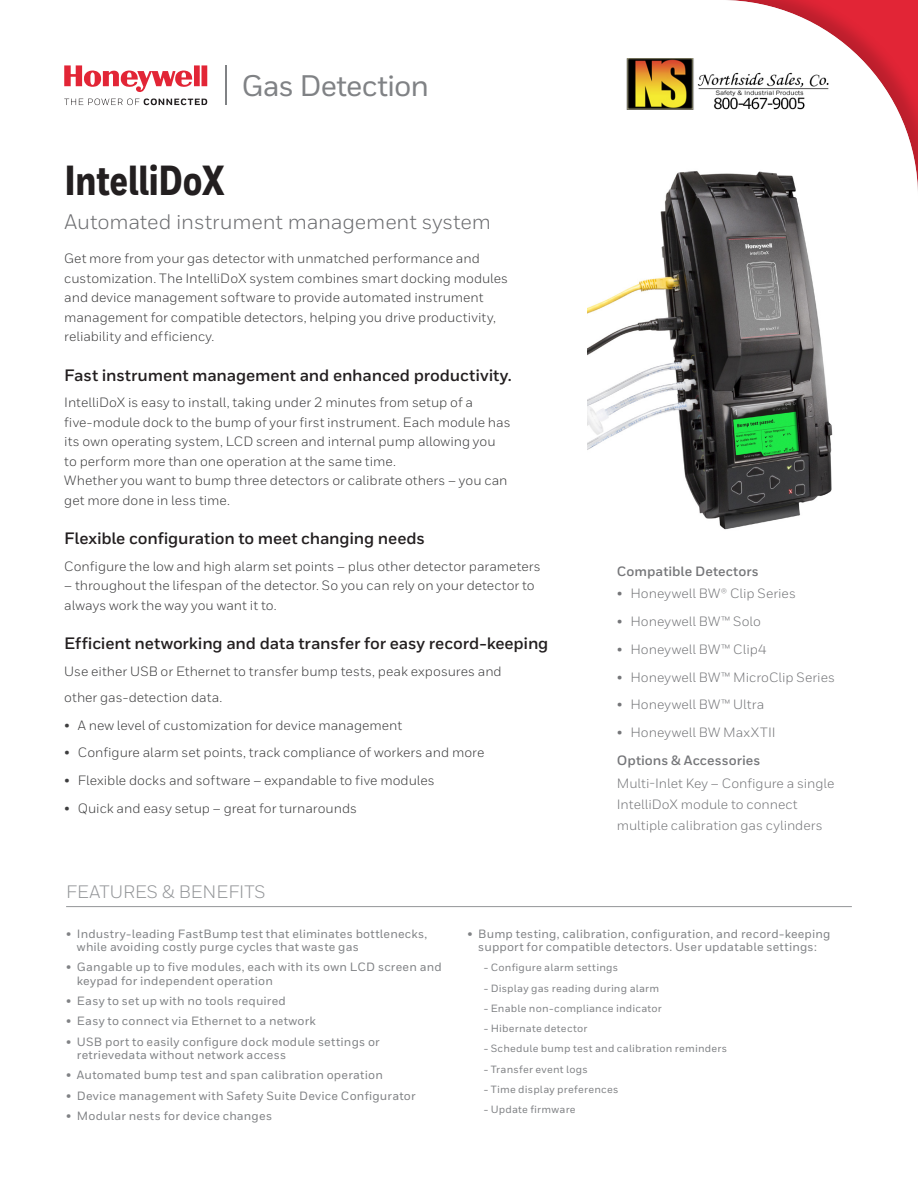
<style>
.page{position:relative;width:918px;height:1188px;background:#fff}
.page>*{position:absolute;margin:0;border:0;box-sizing:border-box;transform-origin:0 0}
.Cover_heading_1{font:800 42px "Honeywell Cond";letter-spacing:-.005em;color:#231f20}
.Connected_Logotype{font:500 29.7px "Honeywell Sans";letter-spacing:-.03em;color:#808285}
.Cover_heading_1-2{font:21px "Honeywell Sans";letter-spacing:-.005em;color:#6c6d70}
.HLS_Bold_Subs_underl{font:18px "Honeywell Sans";color:#939598}
.Heading_2__11_15{font:700 16.5px "Honeywell Sans";letter-spacing:-.01em;color:#231f20}
.Body__less_space{font:13.5px/19.5px "Honeywell Sans";color:#3e3e3f}
.Body__9_14_pt{font:13.5px/21px "Honeywell Sans";color:#757679}
.Body__Heading__9_14{font:700 13.5px "Honeywell Sans";color:#757679}
.t1{font:500 12px/13.5px "Honeywell Sans";letter-spacing:.015em;color:#808285}
.Datasheet__Sidebar_B{font:500 10.5px "Honeywell Sans";letter-spacing:.02em;color:#808285}
</style>
<div class="page">
<svg style="left:64px;top:65px;width:143px;height:27px"></svg>
<svg style="left:64px;top:98px;width:143px;height:7px"></svg>
<hr style="left:225px;top:65px;width:2px;height:40px;background:#808285">
<hr style="left:66px;top:906px;width:786px;height:1px;background:#939598">
<img style="left:588px;top:171px;width:245px;height:359px">
<img style="left:627px;top:59px;width:202px;height:51px">
<p class="Connected_Logotype" style="left:242px;top:68px;width:189px">Gas Detection</p>
<p class="Cover_heading_1" style="left:65px;top:155px;width:162px">IntelliDoX</p>
<p class="Cover_heading_1-2" style="left:65px;top:209px;width:428px">Automated instrument management system</p>
<p class="Body__less_space" style="left:64px;top:249px;width:445px">Get more from your gas detector with unmatched performance and customization. The IntelliDoX system combines smart docking modules and device management software to provide automated instrument management for compatible detectors, helping you drive productivity, reliability and efficiency.</p>
<p class="Heading_2__11_15" style="left:64px;top:365px;width:449px">Fast instrument management and enhanced productivity.</p>
<p class="Body__less_space" style="left:64px;top:393px;width:448px">IntelliDoX is easy to install, taking under 2 minutes from setup of a five‑module dock to the bump of your first instrument. Each module has its own operating system, LCD screen and internal pump allowing you to perform more than one operation at the same time.<br>Whether you want to bump three detectors or calibrate others – you can get more done in less time.</p>
<p class="Heading_2__11_15" style="left:64px;top:529px;width:362px">Flexible configuration to meet changing needs</p>
<p class="Body__less_space" style="left:64px;top:556px;width:478px">Configure the low and high alarm set points – plus other detector parameters</p>
<p class="Body__less_space" style="left:64px;top:576px;width:472px">– throughout the lifespan of the detector. So you can rely on your detector to always work the way you want it to.</p>
<p class="Heading_2__11_15" style="left:64px;top:634px;width:486px">Efficient networking and data transfer for easy record‑keeping</p>
<p class="Body__less_space" style="left:64px;top:661px;width:439px">Use either USB or Ethernet to transfer bump tests, peak exposures and</p>
<p class="Body__less_space" style="left:64px;top:688px;width:160px">other gas-detection data.</p>
<p class="Body__less_space" style="left:64px;top:715px;width:340px">• A new level of customization for device management</p>
<p class="Body__less_space" style="left:64px;top:743px;width:422px">• Configure alarm set points, track compliance of workers and more</p>
<p class="Body__less_space" style="left:64px;top:771px;width:372px">• Flexible docks and software – expandable to five modules</p>
<p class="Body__less_space" style="left:64px;top:799px;width:294px">• Quick and easy setup – great for turnarounds</p>
<p class="HLS_Bold_Subs_underl" style="left:66px;top:881px;width:201px">FEATURES &amp; BENEFITS</p>
<p class="Body__Heading__9_14" style="left:617px;top:563px;width:143px">Compatible Detectors</p>
<p class="Body__9_14_pt" style="left:617px;top:583px;width:181px">• Honeywell BW® Clip Series</p>
<p class="Body__9_14_pt" style="left:617px;top:611px;width:146px">• Honeywell BW™ Solo</p>
<p class="Body__9_14_pt" style="left:617px;top:639px;width:151px">• Honeywell BW™ Clip4</p>
<p class="Body__9_14_pt" style="left:617px;top:666px;width:220px">• Honeywell BW™ MicroClip Series</p>
<p class="Body__9_14_pt" style="left:617px;top:694px;width:149px">• Honeywell BW™ Ultra</p>
<p class="Body__9_14_pt" style="left:617px;top:722px;width:160px">• Honeywell BW MaxXTII</p>
<p class="Body__Heading__9_14" style="left:617px;top:752px;width:145px">Options &amp; Accessories</p>
<p class="Body__9_14_pt" style="left:617px;top:772px;width:219px">Multi-Inlet Key – Configure a single<br>IntelliDoX module to connect multiple calibration gas cylinders</p>
<p class="t1" style="left:77px;top:927px;width:352px;text-indent:-11px">• Industry-leading FastBump test that eliminates bottlenecks, while avoiding costly purge cycles that waste gas</p>
<p class="t1" style="left:77px;top:961px;width:366px;text-indent:-11px">• Gangable up to five modules, each with its own LCD screen and keypad for independent operation</p>
<p class="t1" style="left:66px;top:994px;width:221px">• Easy to set up with no tools required</p>
<p class="t1" style="left:66px;top:1015px;width:251px">• Easy to connect via Ethernet to a network</p>
<p class="t1" style="left:77px;top:1035px;width:304px;text-indent:-11px">• USB port to easily configure dock module settings or retrievedata without network access</p>
<p class="t1" style="left:66px;top:1069px;width:318px">• Automated bump test and span calibration operation</p>
<p class="t1" style="left:66px;top:1089px;width:351px">• Device management with Safety Suite Device Configurator</p>
<p class="t1" style="left:66px;top:1109px;width:208px">• Modular nests for device changes</p>
<p class="t1" style="left:468px;top:927px;width:364px;text-align:center">• Bump testing, calibration, configuration, and record-keeping support for compatible detectors. User updatable settings:</p>
<p class="Datasheet__Sidebar_B" style="left:484px;top:961px;width:136px">- Configure alarm settings</p>
<p class="Datasheet__Sidebar_B" style="left:484px;top:982px;width:177px">- Display gas reading during alarm</p>
<p class="Datasheet__Sidebar_B" style="left:484px;top:1002px;width:180px">- Enable non-compliance indicator</p>
<p class="Datasheet__Sidebar_B" style="left:484px;top:1022px;width:105px">- Hibernate detector</p>
<p class="Datasheet__Sidebar_B" style="left:484px;top:1042px;width:245px">- Schedule bump test and calibration reminders</p>
<p class="Datasheet__Sidebar_B" style="left:484px;top:1063px;width:106px">- Transfer event logs</p>
<p class="Datasheet__Sidebar_B" style="left:484px;top:1083px;width:136px">- Time display preferences</p>
<p class="Datasheet__Sidebar_B" style="left:484px;top:1103px;width:93px">- Update firmware</p>
</div>
